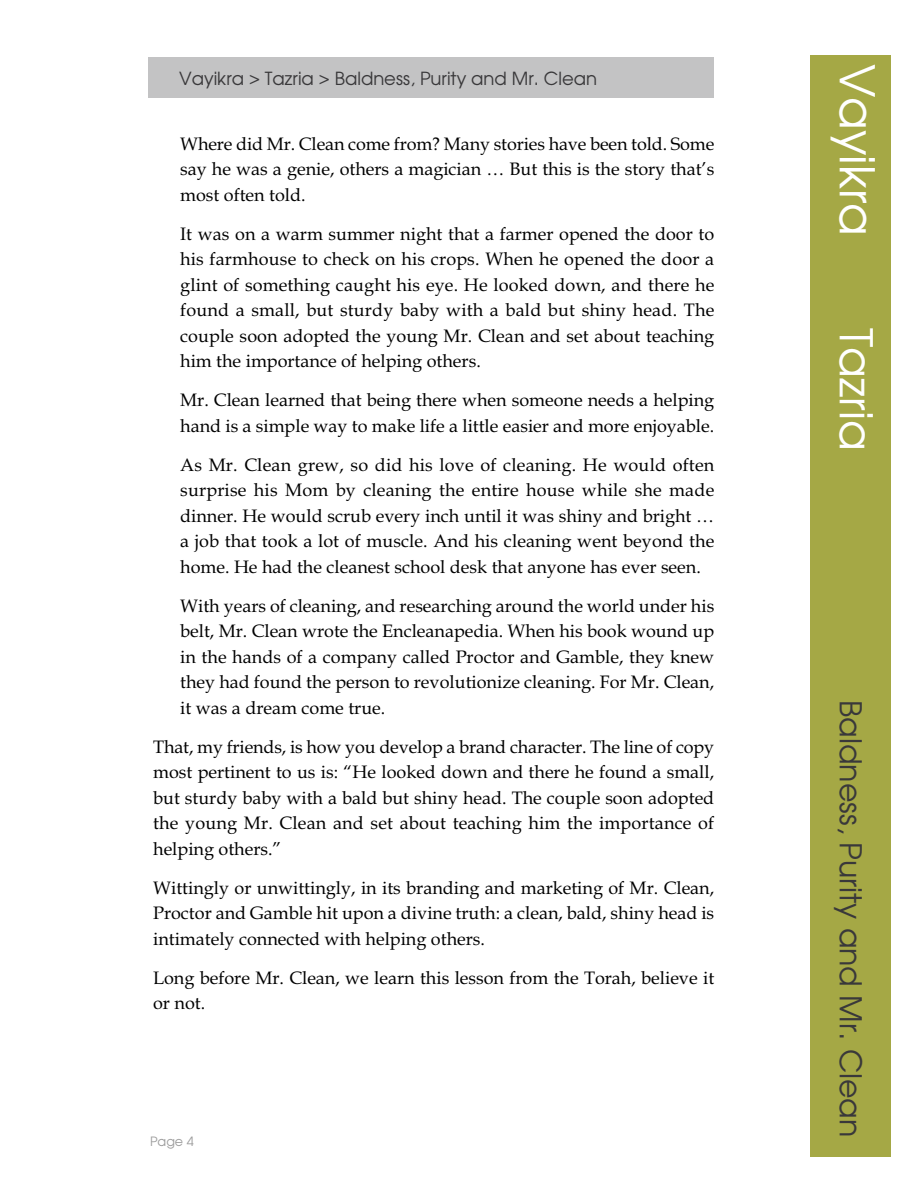
<style>
.page{position:relative;width:918px;height:1188px;background:#fff}
.page>*{position:absolute;margin:0;border:0;box-sizing:border-box;transform-origin:0 0}
.t1{font:47.7px "Avalon Plain";color:#fff}
.t2{font:45px "Avalon Plain";color:#fff}
.t3{font:30px "Avalon Plain";color:#39383a}
.t4{font:18px/25.5px "Book Antiqua";color:#000;text-align:justify}
.t5{font:18px "Avalon Plain";color:#39383a}
.t6{font:12.75px "Avalon Plain";color:#9c9c9c}
</style>
<div class="page">
<div style="left:810px;top:55px;width:81px;height:1101px;background:#a5a845"></div>
<div style="left:148px;top:57px;width:566px;height:41px;background:#c3c3c4"></div>
<p class="t5" style="left:179px;top:68px;width:419px">Vayikra &gt; Tazria &gt; Baldness, Purity and Mr. Clean</p>
<h1 class="t1" style="left:884px;top:64px;width:174px;rotate:90deg">Vayikra</h1>
<p class="t4" style="left:180px;top:131px;width:536px">Where did Mr. Clean come from? Many stories have been told. Some say he was a genie, others a magician … But this is the story that’s most often told.</p>
<p class="t4" style="left:180px;top:221px;width:536px">It was on a warm summer night that a farmer opened the door to his farmhouse to check on his crops. When he opened the door a glint of something caught his eye. He looked down, and there he found a small, but sturdy baby with a bald but shiny head. The couple soon adopted the young Mr. Clean and set about teaching him the importance of helping others.</p>
<p class="t4" style="left:180px;top:387px;width:536px">Mr. Clean learned that being there when someone needs a helping hand is a simple way to make life a little easier and more enjoyable.</p>
<p class="t4" style="left:180px;top:452px;width:536px">As Mr. Clean grew, so did his love of cleaning. He would often surprise his Mom by cleaning the entire house while she made dinner. He would scrub every inch until it was shiny and bright … a job that took a lot of muscle. And his cleaning went beyond the home. He had the cleanest school desk that anyone has ever seen.</p>
<p class="t4" style="left:180px;top:593px;width:536px">With years of cleaning, and researching around the world under his belt, Mr. Clean wrote the Encleanapedia. When his book wound up in the hands of a company called Proctor and Gamble, they knew they had found the person to revolutionize cleaning. For Mr. Clean, it was a dream come true.</p>
<p class="t4" style="left:153px;top:734px;width:563px">That, my friends, is how you develop a brand character. The line of copy most pertinent to us is: “He looked down and there he found a small, but sturdy baby with a bald but shiny head. The couple soon adopted the young Mr. Clean and set about teaching him the importance of helping others.”</p>
<p class="t4" style="left:153px;top:875px;width:563px">Wittingly or unwittingly, in its branding and marketing of Mr. Clean, Proctor and Gamble hit upon a divine truth: a clean, bald, shiny head is intimately connected with helping others.</p>
<p class="t4" style="left:153px;top:965px;width:563px">Long before Mr. Clean, we learn this lesson from the Torah, believe it or not.</p>
<h2 class="t2" style="left:882px;top:328px;width:124px;rotate:90deg">Tazria</h2>
<h3 class="t3" style="left:868px;top:700px;width:439px;rotate:90deg">Baldness, Purity and Mr. Clean</h3>
<p class="t6" style="left:150px;top:1134px;width:45px">Page 4</p>
</div>
